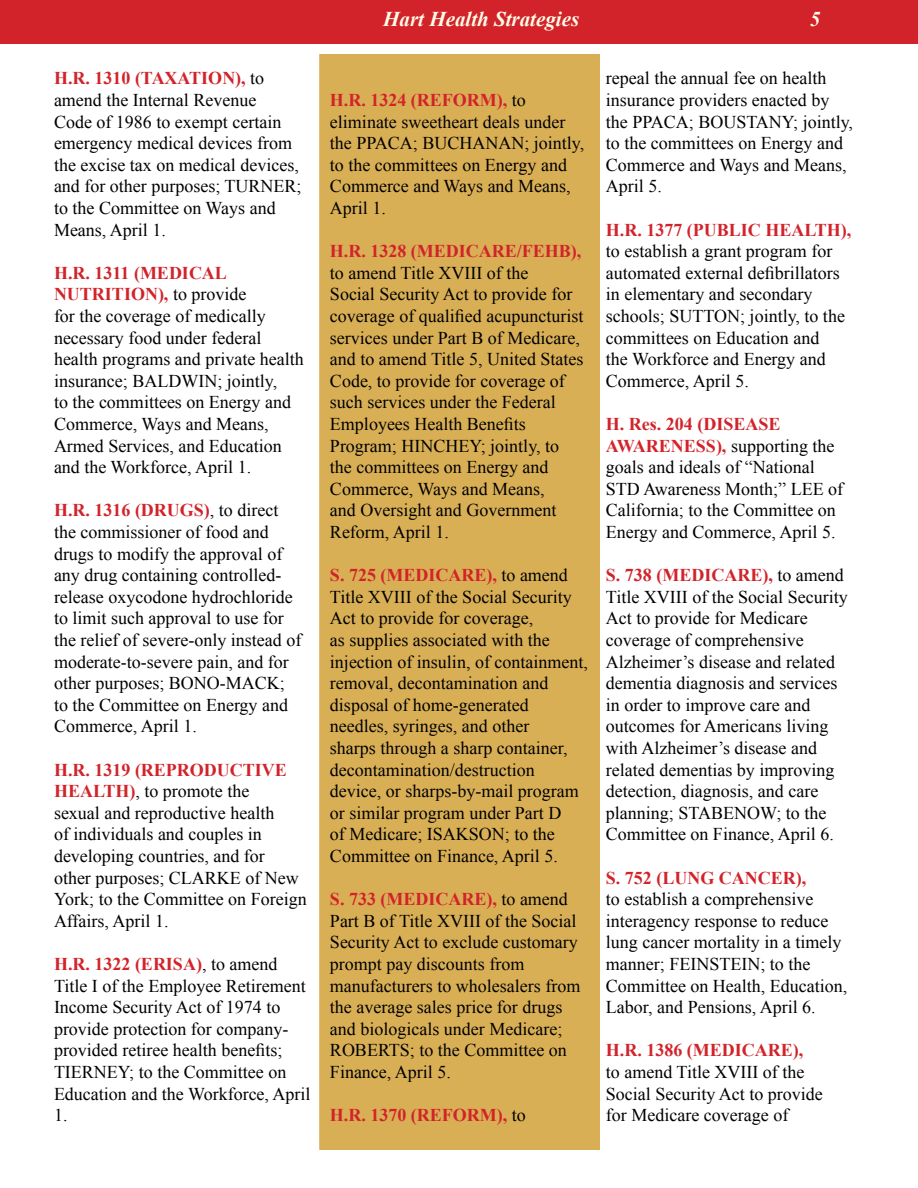
<style>
.page{position:relative;width:918px;height:1188px;background:#fff}
.page>*{position:absolute;margin:0;border:0;box-sizing:border-box;transform-origin:0 0}
.t1{font:italic 700 21px "Times New Roman";color:#fffde8}
.t2{font:18px/21.6px "Times New Roman";color:#000}
.t3{font:700 18px "Times New Roman";color:#d2232a}
.s1{font-weight:700;color:#d2232a}
.s2{font-weight:400;color:#000}
</style>
<div class="page">
<div style="left:319px;top:54px;width:281px;height:1096px;background:#d9af56"></div>
<div style="left:0;top:0;width:918px;height:43px;background:#d2232a"></div>
<p class="t2" style="left:54px;top:67px;width:249px"><span class="s1">H.R. 1310 (TAXATION),</span> to amend the Internal Revenue<br>Code of 1986 to exempt certain emergency medical devices from the excise tax on medical devices, and for other purposes; TURNER; to the Committee on Ways and<br>Means, April 1.</p>
<p class="t2" style="left:54px;top:262px;width:251px"><span class="s1">H.R. 1311 (MEDICAL<br>NUTRITION),</span> to provide<br>for the coverage of medically necessary food under federal health programs and private health insurance; BALDWIN; jointly,<br>to the committees on Energy and<br>Commerce, Ways and Means,<br>Armed Services, and Education and the Workforce, April 1.</p>
<p class="t2" style="left:54px;top:499px;width:249px"><span class="s1">H.R. 1316 (DRUGS)</span>, to direct the commissioner of food and drugs to modify the approval of any drug containing controlled&shy;release oxycodone hydrochloride to limit such approval to use for the relief of severe-only instead of moderate-to-severe pain, and for other purposes; BONO-MACK; to the Committee on Energy and<br>Commerce, April 1.</p>
<p class="t2" style="left:54px;top:759px;width:254px"><span class="s1">H.R. 1319 (REPRODUCTIVE<br>HEALTH)</span>, to promote the<br>sexual and reproductive health<br>of individuals and couples in developing countries, and for<br>other purposes; CLARKE of New<br>York; to the Committee on Foreign<br>Affairs, April 1.</p>
<p class="t2" style="left:54px;top:953px;width:258px"><span class="s1">H.R. 1322 (ERISA)</span>, to amend<br>Title I of the Employee Retirement<br>Income Security Act of 1974 to provide protection for company&shy;provided retiree health benefits;<br>TIERNEY; to the Committee on<br>Education and the Workforce, April<br>1.</p>
<p class="t1" style="left:383px;top:5px;width:198px">Hart Health Strategies</p>
<p class="t1" style="left:810px;top:5px;width:12px">5</p>
<p class="t2" style="left:330px;top:89px;width:256px"><span class="s1">H.R. 1324 (REFORM),</span> to eliminate sweetheart deals under the PPACA; BUCHANAN; jointly, to the committees on Energy and<br>Commerce and Ways and Means,<br>April 1.</p>
<p class="t3" style="left:330px;top:239px;width:253px">H.R. 1328 (MEDICARE/FEHB),</p>
<p class="t2" style="left:330px;top:262px;width:255px">to amend Title XVIII of the<br>Social Security Act to provide for coverage of qualified acupuncturist services under Part B of Medicare, and to amend Title 5, United States<br>Code, to provide for coverage of such services under the Federal<br>Employees Health Benefits<br>Program; HINCHEY; jointly, to the committees on Energy and<br>Commerce, Ways and Means,<br>and Oversight and Government<br>Reform, April 1.</p>
<p class="t2" style="left:330px;top:564px;width:259px"><span class="s1">S. 725 (MEDICARE),</span> to amend<br>Title XVIII of the Social Security<br>Act to provide for coverage,<br>as supplies associated with the injection of insulin, of containment, removal, decontamination and disposal of home-generated needles, syringes, and other<br>sharps through a sharp container, decontamination/destruction device, or sharps-by-mail program or similar program under Part D<br>of Medicare; ISAKSON; to the<br>Committee on Finance, April 5.</p>
<p class="t2" style="left:330px;top:888px;width:252px"><span class="s1">S. 733 (MEDICARE),</span> to amend<br>Part B of Title XVIII of the Social<br>Security Act to exclude customary prompt pay discounts from manufacturers to wholesalers from the average sales price for drugs and biologicals under Medicare;<br>ROBERTS; to the Committee on<br>Finance, April 5.</p>
<p class="t3" style="left:330px;top:1103px;width:197px">H.R. 1370 (REFORM), <span class="s2">to</span></p>
<p class="t2" style="left:606px;top:67px;width:249px">repeal the annual fee on health insurance providers enacted by the PPACA; BOUSTANY; jointly, to the committees on Energy and<br>Commerce and Ways and Means,<br>April 5.</p>
<p class="t3" style="left:606px;top:217px;width:247px">H.R. 1377 (PUBLIC HEALTH),</p>
<p class="t2" style="left:606px;top:240px;width:241px">to establish a grant program for automated external defibrillators in elementary and secondary schools; SUTTON; jointly, to the committees on Education and the Workforce and Energy and<br>Commerce, April 5.</p>
<p class="t2" style="left:606px;top:413px;width:239px"><span class="s1">H. Res. 204 (DISEASE<br>AWARENESS),</span> supporting the goals and ideals of “National<br>STD Awareness Month;” LEE of<br>California; to the Committee on<br>Energy and Commerce, April 5.</p>
<p class="t2" style="left:606px;top:564px;width:243px"><span class="s1">S. 738 (MEDICARE),</span> to amend<br>Title XVIII of the Social Security<br>Act to provide for Medicare coverage of comprehensive<br>Alzheimer’s disease and related dementia diagnosis and services in order to improve care and outcomes for Americans living with Alzheimer’s disease and related dementias by improving detection, diagnosis, and care planning; STABENOW; to the<br>Committee on Finance, April 6.</p>
<p class="t3" style="left:606px;top:865px;width:202px">S. 752 (LUNG CANCER),</p>
<p class="t2" style="left:606px;top:888px;width:243px">to establish a comprehensive interagency response to reduce lung cancer mortality in a timely manner; FEINSTEIN; to the<br>Committee on Health, Education,<br>Labor, and Pensions, April 6.</p>
<p class="t3" style="left:606px;top:1038px;width:199px">H.R. 1386 (MEDICARE),</p>
<p class="t2" style="left:606px;top:1061px;width:218px">to amend Title XVIII of the<br>Social Security Act to provide for Medicare coverage of</p>
</div>
